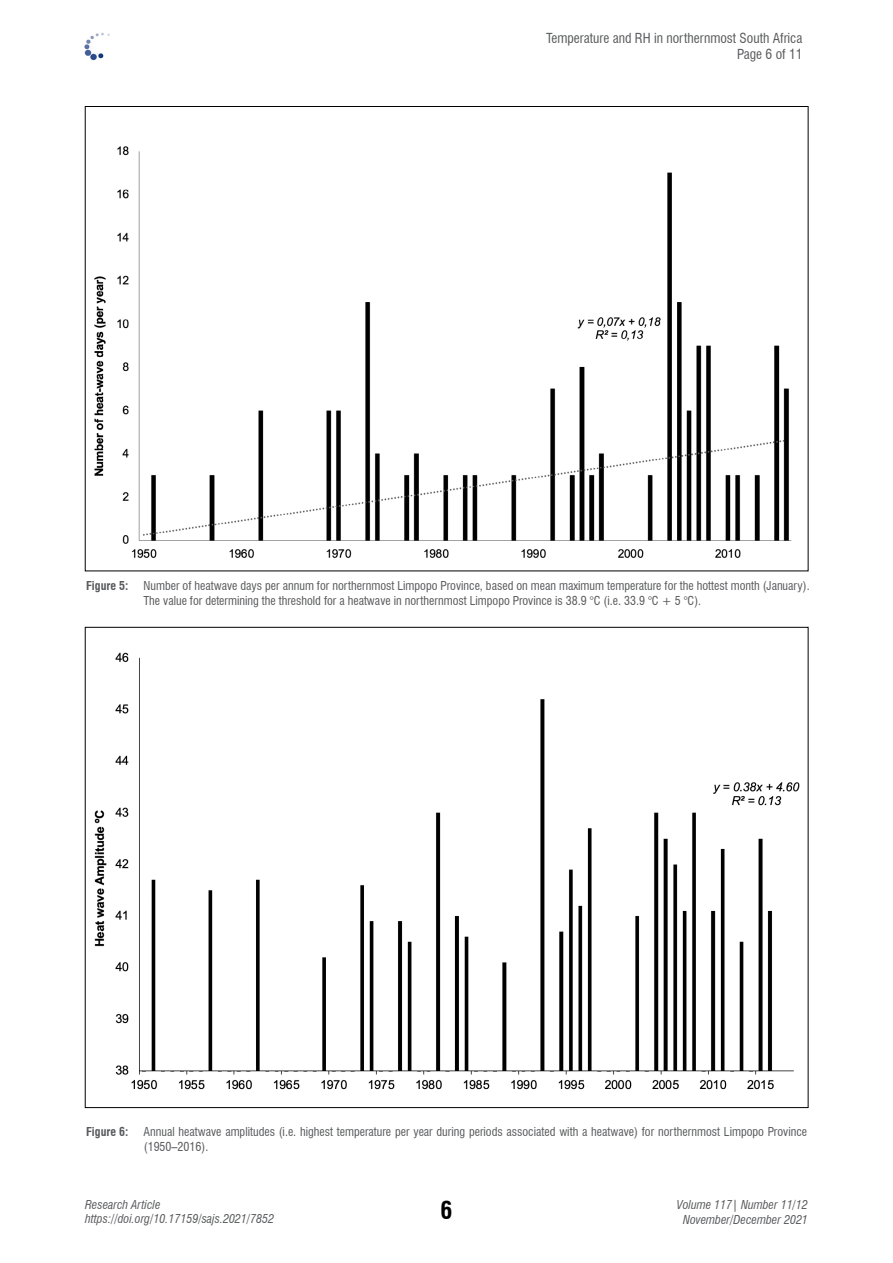
<style>
.page{position:relative;width:893px;height:1263px;background:#fff}
.page>*{position:absolute;margin:0;border:0;box-sizing:border-box;transform-origin:0 0}
.t1{font:700 condensed 24px "Swiss 721 BT";color:#000}
.HEADER_top{font:condensed 13.5px "Swiss 721 BT";color:#58595b}
.FIG_caption{font:condensed 12px/15px "Swiss 721 BT";color:#58595b}
.t2{font:italic condensed 12px/14.4px "Swiss 721 BT";color:#58595b;text-align:center}
.FIG_caption-2{font:700 condensed 12px "Swiss 721 BT";color:#58595b}
</style>
<div class="page">
<img style="left:84px;top:32px;width:26px;height:29px">
<img style="left:94px;top:146px;width:698px;height:412px">
<img style="left:94px;top:652px;width:706px;height:438px">
<p class="HEADER_top" style="left:546px;top:30px;width:258px">Temperature and RH in northernmost South Africa</p>
<p class="HEADER_top" style="left:737px;top:46px;width:67px">Page 6 of 11</p>
<p class="FIG_caption-2" style="left:86px;top:579px;width:44px">Figure 5:</p>
<p class="FIG_caption" style="left:143px;top:578px;width:668px">Number of heatwave days per annum for northernmost Limpopo Province, based on mean maximum temperature for the hottest month (January).<br>The value for determining the threshold for a heatwave in northernmost Limpopo Province is 38.9 °C (i.e. 33.9 °C + 5 °C).</p>
<p class="FIG_caption-2" style="left:86px;top:1124px;width:44px">Figure 6:</p>
<p class="FIG_caption" style="left:144px;top:1124px;width:665px">Annual heatwave amplitudes (i.e. highest temperature per year during periods associated with a heatwave) for northernmost Limpopo Province (1950–2016).</p>
<p class="t2" style="left:85px;top:1197px;width:191px;text-align:left">Research Article https://doi.org/10.17159/sajs.2021/7852</p>
<h1 class="t1" style="left:440px;top:1195px;width:13px">6</h1>
<p class="t2" style="left:677px;top:1198px;width:133px">Volume 117| Number 11/12<br>November/December 2021</p>
</div>
